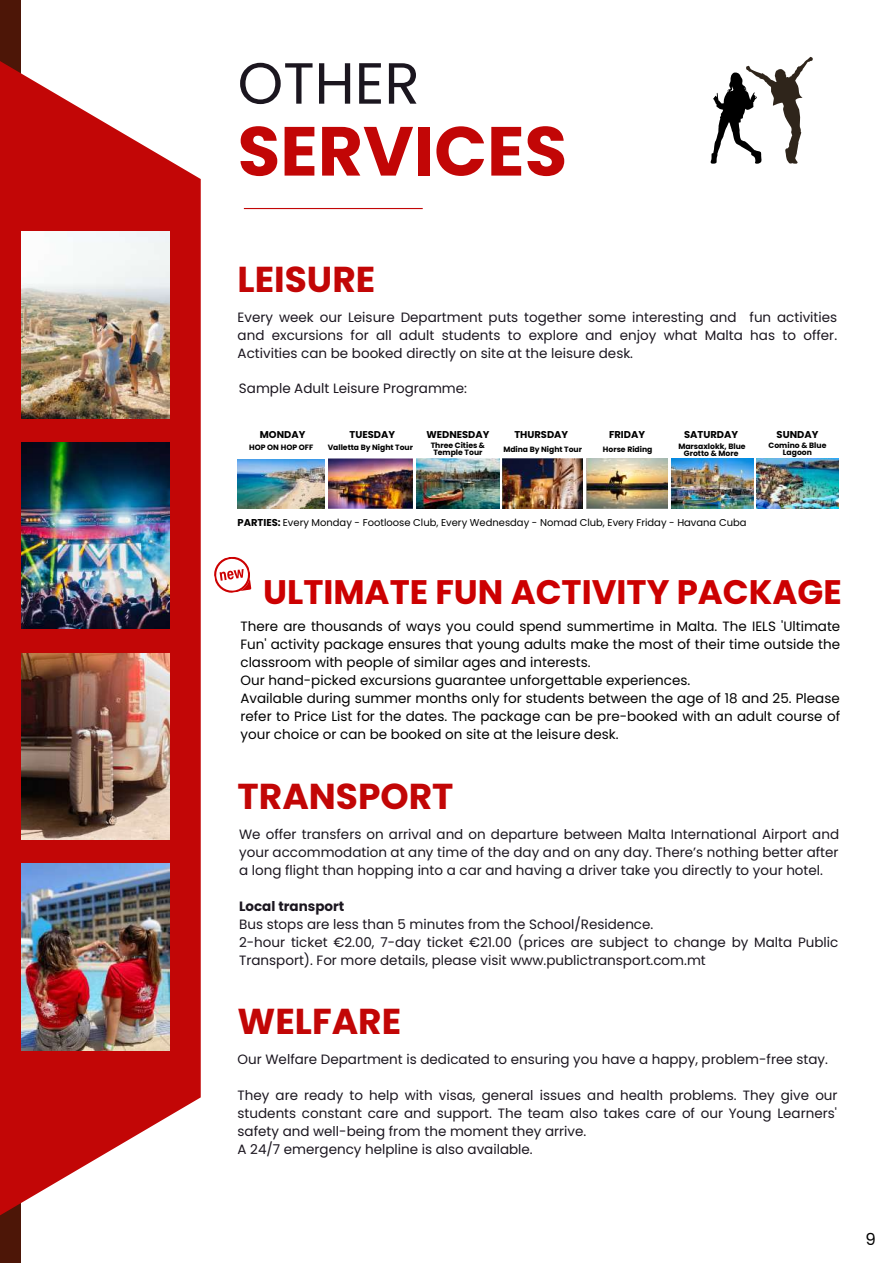
<style>
.page{position:relative;width:893px;height:1264px;background:#fff}
.page>*{position:absolute;margin:0;border:0;box-sizing:border-box;transform-origin:0 0}
.t1{font:700 69.3px "Poppins";color:#c20606}
.t2{font:57.9px "Poppins";color:#1b161f}
.t3{font:700 36px "Poppins";color:#c20606}
.t4{font:700 34.05px "Poppins";color:#cc0001}
.t5{font:16.5px "Poppins";color:#000}
.t6{font:13.5px/18px "Poppins";color:#1b161f;text-align:justify}
.t7{font:13.5px/18px "Poppins";color:#000}
.t8{font:700 13.5px "Poppins";color:#1b161f}
.t9{font:9.9px "Poppins";color:#000}
.t10{font:700 9.9px "Poppins";color:#000}
.t11{font:700 7.65px/7.6px "Poppins";color:#000;text-align:center}
.s1{font-weight:700}
</style>
<div class="page">
<svg style="left:0;top:0;width:201px;height:1262px;fill:#c20606"></svg>
<img style="left:21px;top:442px;width:149px;height:187px">
<img style="left:21px;top:653px;width:149px;height:186px">
<img style="left:21px;top:863px;width:149px;height:187px">
<hr style="left:244px;top:208px;width:178px;height:1px;background:#c20606">
<img style="left:21px;top:231px;width:149px;height:187px">
<svg style="left:214px;top:557px;width:38px;height:36px"></svg>
<svg style="left:710px;top:57px;width:102px;height:107px"></svg>
<img style="left:237px;top:459px;width:87px;height:49px">
<img style="left:671px;top:459px;width:82px;height:49px">
<img style="left:756px;top:459px;width:82px;height:49px">
<img style="left:328px;top:459px;width:85px;height:49px">
<img style="left:416px;top:459px;width:83px;height:49px">
<img style="left:502px;top:459px;width:80px;height:49px">
<img style="left:586px;top:459px;width:81px;height:49px">
<h2 class="t2" style="left:237px;top:43px;width:183px">OTHER</h2>
<h1 class="t1" style="left:237px;top:103px;width:331px">SERVICES</h1>
<h3 class="t3" style="left:237px;top:254px;width:139px">LEISURE</h3>
<p class="t6" style="left:237px;top:308px;width:601px">Every week our Leisure Department puts together some interesting and fun activities and excursions for all adult students to explore and enjoy what Malta has to offer.<br>Activities can be booked directly on site at the leisure desk.</p>
<p class="t6" style="left:239px;top:379px;width:229px">Sample Adult Leisure Programme:</p>
<p class="t10" style="left:260px;top:428px;width:47px">MONDAY</p>
<p class="t10" style="left:349px;top:427px;width:47px">TUESDAY</p>
<p class="t10" style="left:426px;top:427px;width:64px">WEDNESDAY</p>
<p class="t10" style="left:514px;top:428px;width:55px">THURSDAY</p>
<p class="t10" style="left:609px;top:427px;width:38px">FRIDAY</p>
<p class="t10" style="left:684px;top:427px;width:56px">SATURDAY</p>
<p class="t10" style="left:776px;top:427px;width:43px">SUNDAY</p>
<p class="t11" style="left:430px;top:441px;width:56px">Three Cities &amp;<br>Temple Tour</p>
<p class="t11" style="left:249px;top:443px;width:66px">HOP ON HOP OFF</p>
<p class="t11" style="left:328px;top:443px;width:87px">Valletta By Night Tour</p>
<p class="t11" style="left:503px;top:445px;width:80px">Mdina By Night Tour</p>
<p class="t11" style="left:603px;top:445px;width:51px">Horse Riding</p>
<p class="t11" style="left:678px;top:442px;width:69px">Marsaxlokk, Blue<br>Grotto &amp; More</p>
<p class="t11" style="left:768px;top:441px;width:59px">Comino &amp; Blue<br>Lagoon</p>
<p class="t9" style="left:237px;top:515px;width:510px"><span class="s1">PARTIES:</span> Every Monday - Footloose Club, Every Wednesday - Nomad Club, Every Friday - Havana Cuba</p>
<h3 class="t4" style="left:263px;top:568px;width:580px">ULTIMATE FUN ACTIVITY PACKAGE</h3>
<p class="t7" style="left:240px;top:617px;width:601px">There are thousands of ways you could spend summertime in Malta. The IELS 'Ultimate Fun' activity package ensures that young adults make the most of their time outside the classroom with people of similar ages and interests.<br>Our hand-picked excursions guarantee unforgettable experiences.<br>Available during summer months only for students between the age of 18 and 25. Please refer to Price List for the dates. The package can be pre-booked with an adult course of your choice or can be booked on site at the leisure desk.</p>
<h3 class="t3" style="left:237px;top:771px;width:217px">TRANSPORT</h3>
<p class="t6" style="left:239px;top:825px;width:601px">We offer transfers on arrival and on departure between Malta International Airport and your accommodation at any time of the day and on any day. There’s nothing better after a long flight than hopping into a car and having a driver take you directly to your hotel.</p>
<p class="t8" style="left:239px;top:896px;width:107px">Local transport</p>
<p class="t6" style="left:239px;top:915px;width:600px;text-align:left">Bus stops are less than 5 minutes from the School/Residence.<br>2-hour ticket €2.00, 7-day ticket €21.00 (prices are subject to change by Malta Public<br>Transport). For more details, please visit www.publictransport.com.mt</p>
<h3 class="t3" style="left:237px;top:996px;width:165px">WELFARE</h3>
<p class="t6" style="left:237px;top:1050px;width:591px">Our Welfare Department is dedicated to ensuring you have a happy, problem-free stay.</p>
<p class="t6" style="left:237px;top:1086px;width:601px;text-align:left">They are ready to help with visas, general issues and health problems. They give our students constant care and support. The team also takes care of our Young Learners' safety and well-being from the moment they arrive.<br>A 24/7 emergency helpline is also available.</p>
<p class="t5" style="left:865px;top:1227px;width:12px">9</p>
</div>
